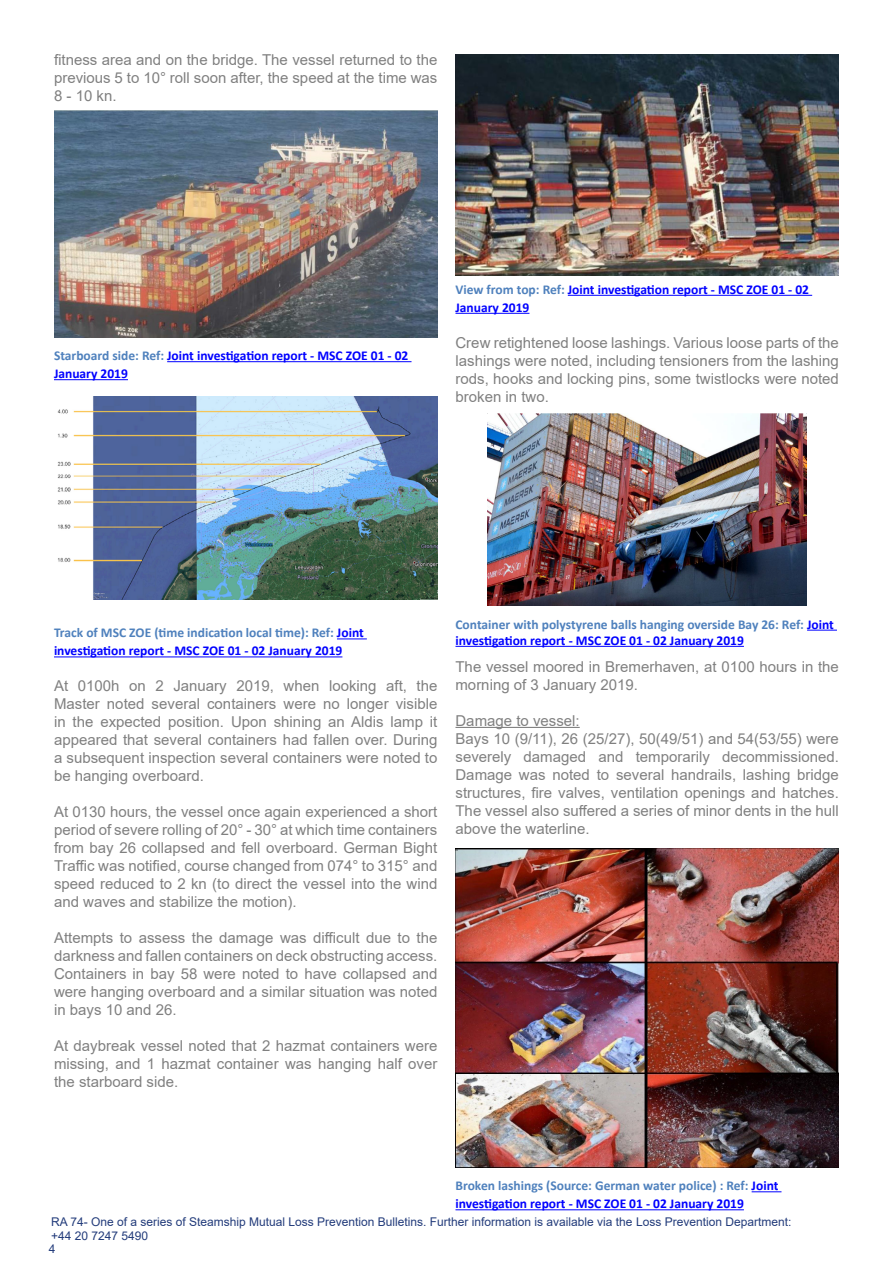
<style>
.page{position:relative;width:893px;height:1263px;background:#fff}
.page>*{position:absolute;margin:0;border:0;box-sizing:border-box;transform-origin:0 0}
.t1{font:15px/18px "Arial";color:#808080;text-align:justify}
.t2{font:700 13.5px/18px "Calibri";color:#00f}
.t3{font:700 13.5px/16.2px "Calibri";color:#4f81bd}
.t4{font:12px/14.4px "Arial";color:#233c7b}
.s1{color:#4f81bd}
.s2{color:#00f}
</style>
<div class="page">
<hr style="left:167px;top:361px;width:244px;height:1px;background:#00f">
<hr style="left:54px;top:379px;width:74px;height:1px;background:#00f">
<hr style="left:337px;top:638px;width:30px;height:1px;background:#00f">
<hr style="left:54px;top:656px;width:288px;height:1px;background:#00f">
<hr style="left:568px;top:295px;width:244px;height:1px;background:#00f">
<hr style="left:455px;top:313px;width:74px;height:1px;background:#00f">
<hr style="left:807px;top:630px;width:30px;height:1px;background:#00f">
<hr style="left:455px;top:646px;width:289px;height:1px;background:#00f">
<hr style="left:455px;top:727px;width:125px;height:1px;background:#808080">
<svg style="left:752px;top:1191px;width:29px;height:1px"></svg>
<hr style="left:455px;top:1209px;width:289px;height:1px;background:#00f">
<img style="left:54px;top:111px;width:384px;height:226px">
<img style="left:57px;top:396px;width:380px;height:203px">
<img style="left:455px;top:54px;width:384px;height:221px">
<img style="left:488px;top:414px;width:319px;height:192px">
<img style="left:455px;top:848px;width:384px;height:319px">
<p class="t1" style="left:54px;top:51px;width:385px">fitness area and on the bridge. The vessel returned to the previous 5 to 10° roll soon after, the speed at the time was 8 - 10 kn.</p>
<p class="t2" style="left:54px;top:346px;width:356px"><span class="s1">Starboard side: Ref:</span> Joint investigation report - MSC ZOE 01 - 02<br>January 2019</p>
<p class="t2" style="left:455px;top:280px;width:355px"><span class="s1">View from top: Ref:</span> Joint investigation report - MSC ZOE 01 - 02<br>January 2019</p>
<p class="t1" style="left:455px;top:333px;width:385px">Crew retightened loose lashings. Various loose parts of the lashings were noted, including tensioners from the lashing rods, hooks and locking pins, some twistlocks were noted broken in two.</p>
<p class="t2" style="left:54px;top:624px;width:311px"><span class="s1">Track of MSC ZOE (time indication local time): Ref:</span> Joint investigation report - MSC ZOE 01 - 02 January 2019</p>
<p class="t1" style="left:54px;top:677px;width:385px">At 0100h on 2 January 2019, when looking aft, the Master noted several containers were no longer visible in the expected position. Upon shining an Aldis lamp it appeared that several containers had fallen over. During a subsequent inspection several containers were noted to be hanging overboard.</p>
<p class="t1" style="left:54px;top:803px;width:385px">At 0130 hours, the vessel once again experienced a short period of severe rolling of 20° - 30° at which time containers from bay 26 collapsed and fell overboard. German Bight Traffic was notified, course changed from 074° to 315° and speed reduced to 2 kn (to direct the vessel into the wind and waves and stabilize the motion).</p>
<p class="t1" style="left:54px;top:929px;width:385px">Attempts to assess the damage was difficult due to the darkness and fallen containers on deck obstructing access.<br>Containers in bay 58 were noted to have collapsed and were hanging overboard and a similar situation was noted in bays 10 and 26.</p>
<p class="t1" style="left:54px;top:1037px;width:385px">At daybreak vessel noted that 2 hazmat containers were missing, and 1 hazmat container was hanging half over the starboard side.</p>
<p class="t3" style="left:455px;top:616px;width:380px">Container with polystyrene balls hanging overside Bay 26: Ref: <span class="s2">Joint investigation report - MSC ZOE 01 - 02 January 2019</span></p>
<p class="t1" style="left:455px;top:657px;width:385px">The vessel moored in Bremerhaven, at 0100 hours in the morning of 3 January 2019.</p>
<p class="t1" style="left:455px;top:711px;width:385px;text-align:left">Damage to vessel:<br>Bays 10 (9/11), 26 (25/27), 50(49/51) and 54(53/55) were severely damaged and temporarily decommissioned.<br>Damage was noted to several handrails, lashing bridge structures, fire valves, ventilation openings and hatches.<br>The vessel also suffered a series of minor dents in the hull above the waterline.</p>
<p class="t2" style="left:455px;top:1176px;width:324px"><span class="s1">Broken lashings (Source: German water police) : Ref:</span> Joint investigation report - MSC ZOE 01 - 02 January 2019</p>
<p class="t4" style="left:51px;top:1214px;width:742px">RA 74- One of a series of Steamship Mutual Loss Prevention Bulletins. Further information is available via the Loss Prevention Department: +44 20 7247 5490</p>
<p class="t4" style="left:49px;top:1241px;width:8px">4</p>
</div>
